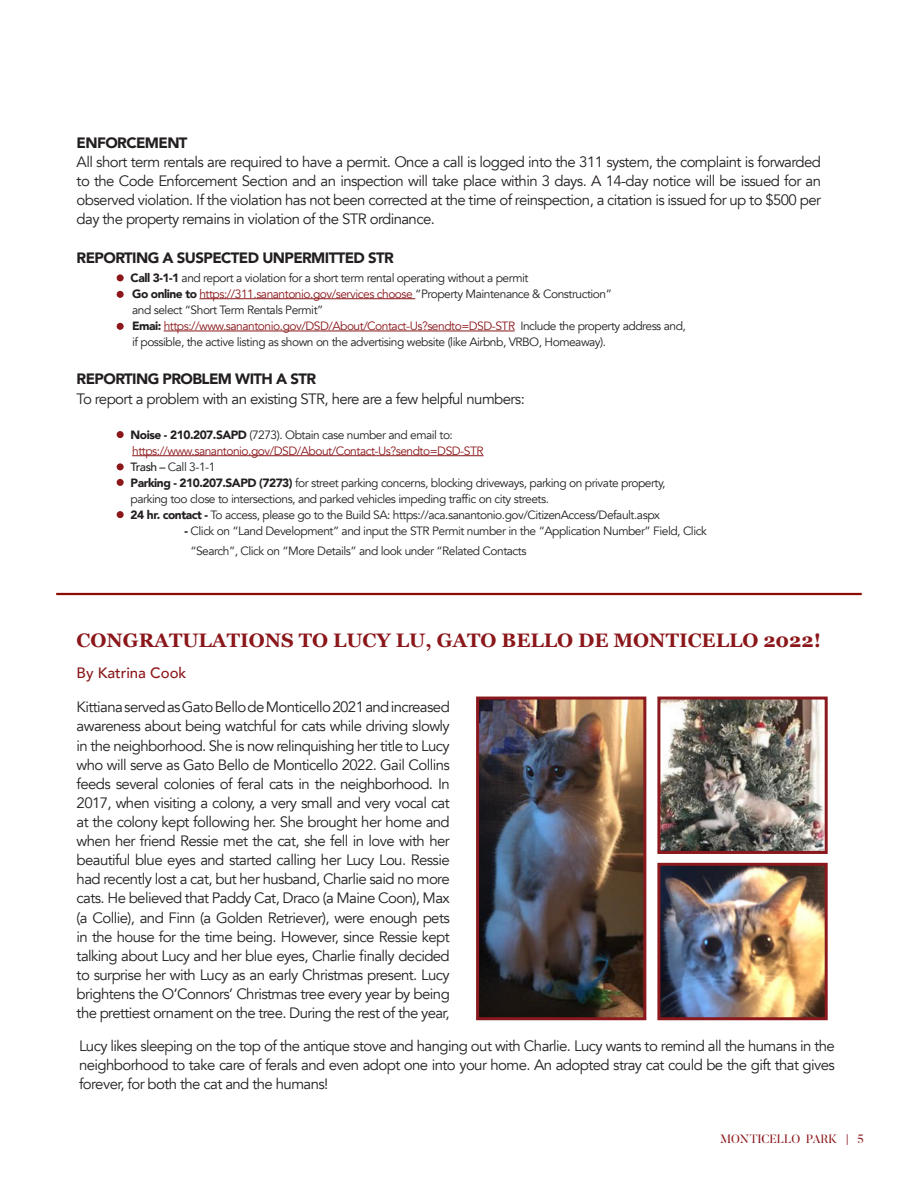
<style>
.page{position:relative;width:918px;height:1188px;background:#fff}
.page>*{position:absolute;margin:0;border:0;box-sizing:border-box;transform-origin:0 0}
.t1{font:700 19.5px "Georgia";color:#8b171a}
.t2{font:15px/19px "Avenir";letter-spacing:-.04em;color:#231f20;text-align:justify}
.t3{font:900 15px "Avenir";letter-spacing:-.04em;color:#231f20}
.t4{font:500 15px "Avenir";color:#8b171a}
.t5{font:12px/16px "Avenir";letter-spacing:-.04em;color:#231f20}
.t6{font:12px "Butler";color:#8b181c}
.s1{font-weight:900}
.s2{color:#8b171a}
.s3{font-weight:500}
</style>
<div class="page">
<img style="left:480px;top:701px;width:162px;height:315px">
<div style="left:476px;top:697px;width:170px;height:323px;border:3px solid #8b181c"></div>
<img style="left:661px;top:701px;width:163px;height:149px">
<div style="left:657px;top:697px;width:171px;height:157px;border:3px solid #8b181c"></div>
<img style="left:661px;top:867px;width:163px;height:149px">
<div style="left:657px;top:863px;width:171px;height:157px;border:3px solid #8b181c"></div>
<hr style="left:56px;top:593px;width:805px;height:2px;background:#8c0b05">
<div style="left:117px;top:274px;width:7px;height:7px;background:#8b171a;border-radius:50%"></div>
<div style="left:117px;top:463px;width:7px;height:7px;background:#8b171a;border-radius:50%"></div>
<div style="left:117px;top:479px;width:7px;height:7px;background:#8b171a;border-radius:50%"></div>
<div style="left:117px;top:511px;width:7px;height:7px;background:#8b171a;border-radius:50%"></div>
<div style="left:117px;top:291px;width:7px;height:7px;background:#8b171a;border-radius:50%"></div>
<div style="left:117px;top:323px;width:7px;height:7px;background:#8b171a;border-radius:50%"></div>
<div style="left:117px;top:431px;width:7px;height:7px;background:#8b171a;border-radius:50%"></div>
<hr style="left:199px;top:298px;width:216px;height:1px;background:#8b171a">
<hr style="left:164px;top:331px;width:351px;height:1px;background:#8b171a">
<hr style="left:132px;top:455px;width:352px;height:1px;background:#8b171a">
<p class="t3" style="left:77px;top:130px;width:112px">ENFORCEMENT</p>
<p class="t2" style="left:77px;top:153px;width:746px">All short term rentals are required to have a permit. Once a call is logged into the 311 system, the complaint is forwarded to the Code Enforcement Section and an inspection will take place within 3 days. A 14-day notice will be issued for an observed violation. If the violation has not been corrected at the time of reinspection, a citation is issued for up to $500 per day the property remains in violation of the STR ordinance.</p>
<p class="t3" style="left:77px;top:245px;width:319px">REPORTING A SUSPECTED UNPERMITTED STR</p>
<p class="t5" style="left:131px;top:270px;width:557px"><span class="s1">Call 3-1-1</span> and report a violation for a short term rental operating without a permit<br><span class="s1">Go online to</span> <span class="s2">https://311.sanantonio.gov/services choose</span> “Property Maintenance &amp; Construction”<br>and select “Short Term Rentals Permit”<br><span class="s1">Emai:</span> <span class="s2">https://www.sanantonio.gov/DSD/About/Contact-Us?sendto=DSD-STR</span> Include the property address and, if possible, the active listing as shown on the advertising website (like Airbnb, VRBO, Homeaway).</p>
<p class="t3" style="left:77px;top:366px;width:241px">REPORTING PROBLEM WITH A STR</p>
<p class="t2" style="left:77px;top:389px;width:450px">To report a problem with an existing STR, here are a few helpful numbers:</p>
<p class="t5" style="left:131px;top:427px;width:536px"><span class="s1">Noise - 210.207.SAPD</span> (7273). Obtain case number and email to: <span class="s2">https://www.sanantonio.gov/DSD/About/Contact-Us?sendto=DSD-STR<br></span><span class="s3">Trash –</span> Call 3-1-1<br><span class="s1">Parking - 210.207.SAPD (7273)</span> for street parking concerns, blocking driveways, parking on private property, parking too close to intersections, and parked vehicles impeding traffic on city streets.<br><span class="s1">24 hr. contact -</span> To access, please go to the Build SA: https://aca.sanantonio.gov/CitizenAccess/Default.aspx</p>
<p class="t5" style="left:190px;top:522px;width:518px;line-height:19px;text-indent:-6px"><span class="s1">-</span> Click on “Land Development” and input the STR Permit number in the “Application Number” Field, Click “Search”, Click on “More Details” and look under “Related Contacts</p>
<h1 class="t1" style="left:77px;top:625px;width:746px">CONGRATULATIONS TO LUCY LU, GATO BELLO DE MONTICELLO 2022!</h1>
<p class="t4" style="left:77px;top:660px;width:111px">By Katrina Cook</p>
<p class="t2" style="left:77px;top:698px;width:375px">Kittiana served as Gato Bello de Monticello 2021 and increased awareness about being watchful for cats while driving slowly in the neighborhood. She is now relinquishing her title to Lucy who will serve as Gato Bello de Monticello 2022. Gail Collins feeds several colonies of feral cats in the neighborhood. In 2017, when visiting a colony, a very small and very vocal cat at the colony kept following her. She brought her home and when her friend Ressie met the cat, she fell in love with her beautiful blue eyes and started calling her Lucy Lou. Ressie had recently lost a cat, but her husband, Charlie said no more cats. He believed that Paddy Cat, Draco (a Maine Coon), Max (a Collie), and Finn (a Golden Retriever), were enough pets in the house for the time being. However, since Ressie kept talking about Lucy and her blue eyes, Charlie finally decided to surprise her with Lucy as an early Christmas present. Lucy brightens the O’Connors’ Christmas tree every year by being the prettiest ornament on the tree. During the rest of the year,</p>
<p class="t2" style="left:79px;top:1036px;width:757px">Lucy likes sleeping on the top of the antique stove and hanging out with Charlie. Lucy wants to remind all the humans in the neighborhood to take care of ferals and even adopt one into your home. An adopted stray cat could be the gift that gives forever, for both the cat and the humans!</p>
<p class="t6" style="left:720px;top:1131px;width:145px">MONTICELLO PARK | 5</p>
</div>
